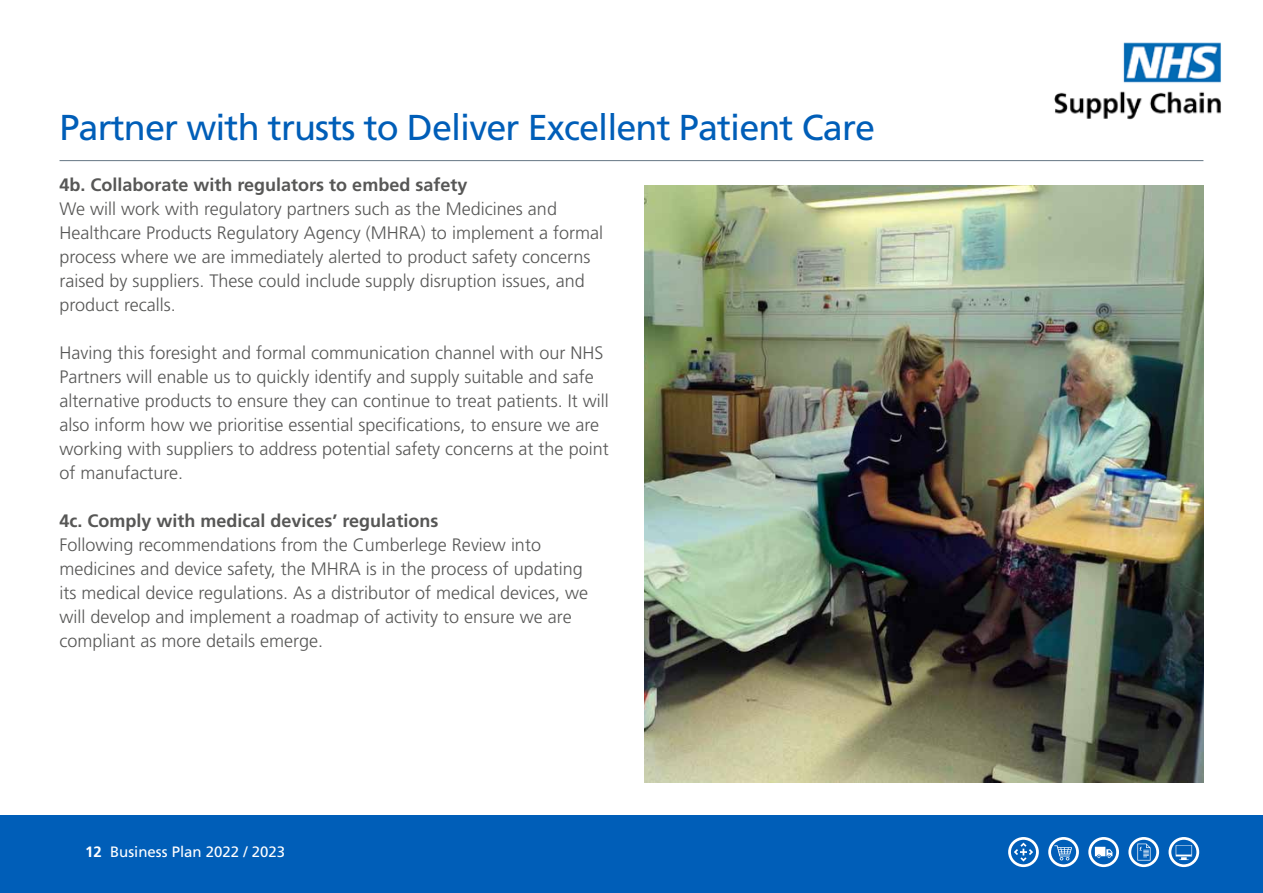
<style>
.page{position:relative;width:1263px;height:893px;background:#fff}
.page>*{position:absolute;margin:0;border:0;box-sizing:border-box;transform-origin:0 0}
.t1{font:36px "Frutiger";letter-spacing:-.025em;color:#005eb8}
.t2{font:300 18px/24px "Frutiger";color:#575756}
.t3{font:700 18px "Frutiger";color:#575756}
.t4{font:15px "Frutiger";color:#fff}
.s1{font-weight:700}
</style>
<div class="page">
<img style="left:1054px;top:42px;width:167px;height:119px">
<hr style="left:60px;top:160px;width:1143px;height:1px;background:#768692">
<div style="left:0;top:815px;width:1263px;height:78px;background:#005eb8"></div>
<svg style="left:1088px;top:837px;width:31px;height:30px"></svg>
<svg style="left:1008px;top:837px;width:31px;height:30px"></svg>
<svg style="left:1048px;top:837px;width:31px;height:30px"></svg>
<svg style="left:1128px;top:837px;width:31px;height:30px"></svg>
<svg style="left:1168px;top:837px;width:31px;height:30px"></svg>
<img style="left:644px;top:185px;width:559px;height:597px">
<h1 class="t1" style="left:60px;top:107px;width:817px">Partner with trusts to Deliver Excellent Patient Care</h1>
<p class="t3" style="left:60px;top:174px;width:409px">4b. Collaborate with regulators to embed safety</p>
<p class="t2" style="left:60px;top:197px;width:545px">We will work with regulatory partners such as the Medicines and Healthcare Products Regulatory Agency (MHRA) to implement a formal process where we are immediately alerted to product safety concerns raised by suppliers. These could include supply disruption issues, and product recalls.</p>
<p class="t2" style="left:60px;top:341px;width:551px">Having this foresight and formal communication channel with our NHS Partners will enable us to quickly identify and supply suitable and safe alternative products to ensure they can continue to treat patients. It will also inform how we prioritise essential specifications, to ensure we are working with suppliers to address potential safety concerns at the point of manufacture.</p>
<p class="t3" style="left:60px;top:510px;width:380px">4c. Comply with medical devices’ regulations</p>
<p class="t2" style="left:60px;top:533px;width:530px">Following recommendations from the Cumberlege Review into medicines and device safety, the MHRA is in the process of updating its medical device regulations. As a distributor of medical devices, we will develop and implement a roadmap of activity to ensure we are compliant as more details emerge.</p>
<p class="t4" style="left:85px;top:843px;width:202px"><span class="s1">12</span> Business Plan 2022 / 2023</p>
</div>
